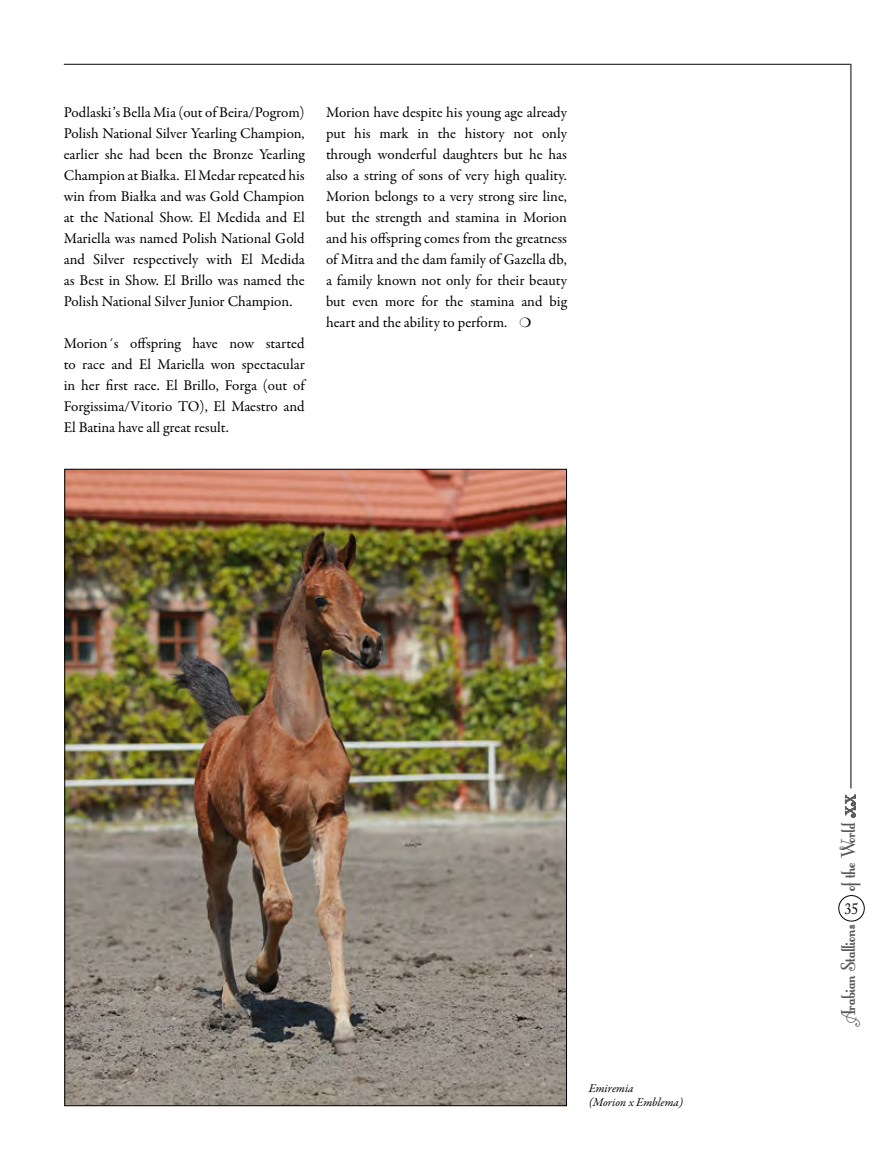
<style>
.page{position:relative;width:893px;height:1170px;background:#fff}
.page>*{position:absolute;margin:0;border:0;box-sizing:border-box;transform-origin:0 0}
.t1{font:24px "Fontleroy Brown";letter-spacing:-.005em;color:#575756}
.t2{font:15.75px "Adobe Caslon";color:#000;scale:.9 1}
.t3{font:15px/21px "Garamond Premr Pro";letter-spacing:-.005em;color:#000;text-align:justify}
.t4{font:italic 12px/14.4px "Garamond Premr Pro";letter-spacing:-.005em;color:#000}
.s1{font-size:16.8px}
</style>
<div class="page">
<div style="left:838px;top:895px;width:27px;height:26px;border:1px solid #000;border-radius:50%"></div>
<hr style="left:850px;top:64px;width:1px;height:724px;background:#000">
<hr style="left:64px;top:64px;width:786px;height:1px;background:#000">
<img style="left:66px;top:471px;width:499px;height:633px">
<p class="t3" style="left:64px;top:102px;width:242px">Podlaski’s Bella Mia (out of Beira/Pogrom)<br>Polish National Silver Yearling Champion, earlier she had been the Bronze Yearling Champion at Białka. El Medar repeated his win from Białka and was Gold Champion at the National Show. El Medida and El Mariella was named Polish National Gold and Silver respectively with El Medida as Best in Show. El Brillo was named the Polish National Silver Junior Champion.</p>
<p class="t3" style="left:64px;top:333px;width:242px">Morion´s offspring have now started to race and El Mariella won spectacular in her first race. El Brillo, Forga (out of Forgissima/Vitorio TO), El Maestro and El Batina have all great result.</p>
<p class="t3" style="left:326px;top:102px;width:242px">Morion have despite his young age already put his mark in the history not only through wonderful daughters but he has also a string of sons of very high quality.<br>Morion belongs to a very strong sire line, but the strength and stamina in Morion and his offspring comes from the greatness of Mitra and the dam family of Gazella db, a family known not only for their beauty but even more for the stamina and big heart and the ability to perform.</p>
<p class="t4" style="left:589px;top:1081px;width:96px">Emiremia<br>(Morion x Emblema)</p>
<h1 class="t1" style="left:838px;top:891px;width:98px;rotate:-90deg">of the World <span class="s1">xx</span></h1>
<p class="t2" style="left:844px;top:899px;width:17px">35</p>
<h1 class="t1" style="left:838px;top:1023px;width:100px;rotate:-90deg">Arabian Stallions</h1>
</div>
